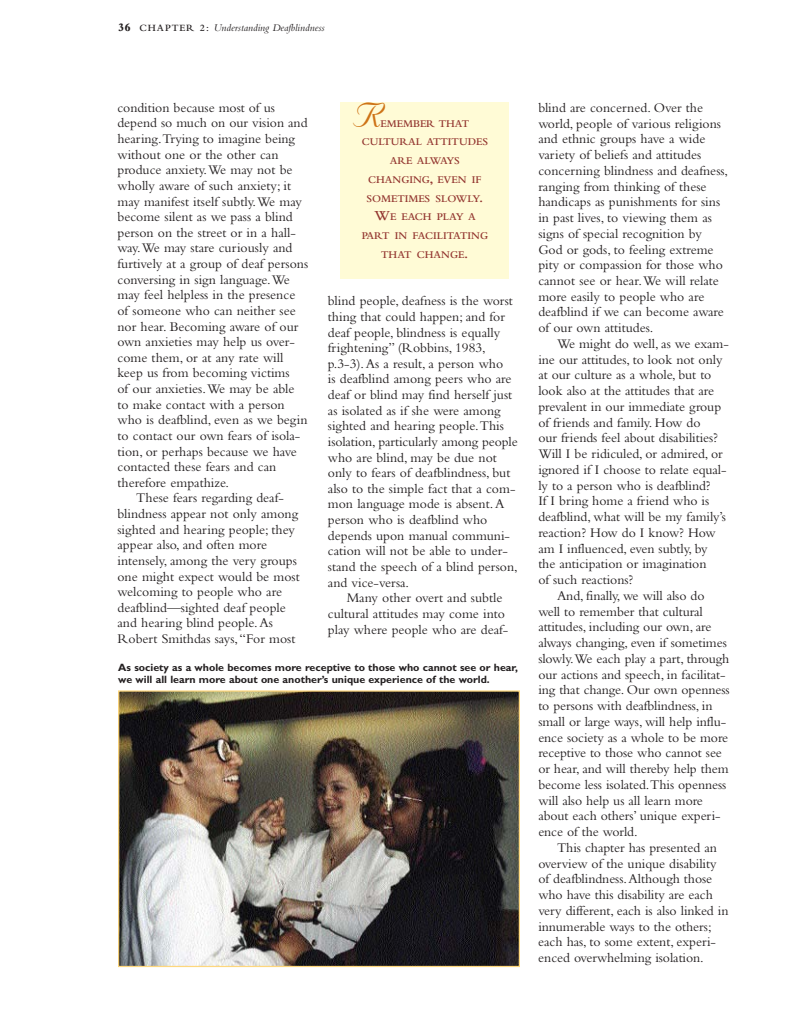
<style>
.page{position:relative;width:810px;height:1035px;background:#fff}
.page>*{position:absolute;margin:0;border:0;box-sizing:border-box;transform-origin:0 0}
.t1{font:41.25px "Nuptial Script";color:#ce7317}
.t2{font:13.75px/15.6px "Bembo";color:#231f20}
.t3{font:600 10.75px/18.8px "Bembo";color:#92342e;text-align:center}
.t4{font:700 10.62px/11.9px "Gill Sans";color:#231f20}
.t5{font:italic 10.62px "Bembo";color:#231f20}
.s1{font-weight:800;font-style:normal;font-size:11.88px}
.s2{font-weight:600;font-style:normal;font-size:10px}
.s3{font-size:14.38px}
</style>
<div class="page">
<img style="left:120px;top:692px;width:398px;height:273px">
<div style="left:118px;top:690px;width:402px;height:277px;border:1px solid #fed77d"></div>
<div style="left:341px;top:102px;width:168px;height:177px;background:#fffbd6"></div>
<p class="t5" style="left:118px;top:24px;width:208px"><span class="s1">36</span> <span class="s2">CHAPTER 2:</span> Understanding Deafblindness</p>
<p class="t2" style="left:118px;top:101px;width:159px">condition because most of us</p>
<p class="t2" style="left:118px;top:117px;width:192px">depend so much on our vision and</p>
<p class="t2" style="left:118px;top:132px;width:179px">hearing.Trying to imagine being</p>
<p class="t2" style="left:118px;top:148px;width:163px">without one or the other can</p>
<p class="t2" style="left:118px;top:164px;width:177px">produce anxiety.We may not be</p>
<p class="t2" style="left:118px;top:179px;width:175px">wholly aware of such anxiety; it</p>
<p class="t2" style="left:118px;top:195px;width:186px">may manifest itself subtly.We may</p>
<p class="t2" style="left:118px;top:210px;width:177px">become silent as we pass a blind</p>
<p class="t2" style="left:118px;top:226px;width:180px">person on the street or in a hall-</p>
<p class="t2" style="left:118px;top:242px;width:177px">way.We may stare curiously and</p>
<p class="t2" style="left:118px;top:257px;width:192px">furtively at a group of deaf persons</p>
<p class="t2" style="left:118px;top:273px;width:174px">conversing in sign language.We</p>
<p class="t2" style="left:118px;top:289px;width:179px">may feel helpless in the presence</p>
<p class="t2" style="left:118px;top:304px;width:180px">of someone who can neither see</p>
<p class="t2" style="left:118px;top:320px;width:183px">nor hear. Becoming aware of our</p>
<p class="t2" style="left:118px;top:335px;width:179px">own anxieties may help us over-</p>
<p class="t2" style="left:118px;top:351px;width:167px">come them, or at any rate will</p>
<p class="t2" style="left:118px;top:367px;width:174px">keep us from becoming victims</p>
<p class="t2" style="left:118px;top:382px;width:178px">of our anxieties.We may be able</p>
<p class="t2" style="left:118px;top:398px;width:169px">to make contact with a person</p>
<p class="t2" style="left:118px;top:414px;width:192px">who is deafblind, even as we begin</p>
<p class="t2" style="left:118px;top:429px;width:184px">to contact our own fears of isola-</p>
<p class="t2" style="left:117px;top:445px;width:181px">tion, or perhaps because we have</p>
<p class="t2" style="left:117px;top:460px;width:160px">contacted these fears and can</p>
<p class="t2" style="left:117px;top:476px;width:113px">therefore empathize.</p>
<p class="t2" style="left:136px;top:492px;width:149px">These fears regarding deaf-</p>
<p class="t2" style="left:117px;top:507px;width:182px">blindness appear not only among</p>
<p class="t2" style="left:117px;top:523px;width:179px">sighted and hearing people; they</p>
<p class="t2" style="left:117px;top:539px;width:151px">appear also, and often more</p>
<p class="t2" style="left:117px;top:554px;width:181px">intensely, among the very groups</p>
<p class="t2" style="left:117px;top:570px;width:184px">one might expect would be most</p>
<p class="t2" style="left:117px;top:585px;width:166px">welcoming to people who are</p>
<p class="t2" style="left:117px;top:601px;width:170px">deafblind—sighted deaf people</p>
<p class="t2" style="left:117px;top:617px;width:157px">and hearing blind people.As</p>
<p class="t2" style="left:117px;top:632px;width:179px">Robert Smithdas says,“For most</p>
<h1 class="t1" style="left:354px;top:101px;width:29px">R</h1>
<p class="t3" style="left:362px;top:115px;width:128px">EMEMBER THAT<br>CULTURAL ATTITUDES<br>ARE ALWAYS<br>CHANGING<span class="s3">,</span> EVEN IF<br>SOMETIMES SLOWLY<span class="s3">.<br>W</span>E EACH PLAY A<br>PART IN FACILITATING<br>THAT CHANGE<span class="s3">.</span></p>
<p class="t2" style="left:328px;top:295px;width:191px">blind people, deafness is the worst thing that could happen; and for deaf people, blindness is equally frightening” (Robbins, 1983, p.3-3).As a result, a person who<br>is deafblind among peers who are deaf or blind may find herself just as isolated as if she were among sighted and hearing people.This isolation, particularly among people who are blind, may be due not only to fears of deafblindness, but also to the simple fact that a com&shy;mon language mode is absent.A person who is deafblind who depends upon manual communi&shy;cation will not be able to under&shy;stand the speech of a blind person, and vice-versa.</p>
<p class="t2" style="left:328px;top:592px;width:182px;text-indent:19px">Many other overt and subtle cultural attitudes may come into play where people who are deaf-</p>
<p class="t4" style="left:118px;top:663px;width:401px">As society as a whole becomes more receptive to those who cannot see or hear, we will all learn more about one another’s unique experience of the world.</p>
<p class="t2" style="left:538px;top:101px;width:191px">blind are concerned. Over the world, people of various religions and ethnic groups have a wide variety of beliefs and attitudes concerning blindness and deafness, ranging from thinking of these handicaps as punishments for sins in past lives, to viewing them as signs of special recognition by<br>God or gods, to feeling extreme pity or compassion for those who cannot see or hear.We will relate more easily to people who are deafblind if we can become aware of our own attitudes.</p>
<p class="t2" style="left:557px;top:337px;width:173px">We might do well, as we exam-</p>
<p class="t2" style="left:538px;top:353px;width:186px">ine our attitudes, to look not only</p>
<p class="t2" style="left:538px;top:369px;width:175px">at our culture as a whole, but to</p>
<p class="t2" style="left:538px;top:385px;width:177px">look also at the attitudes that are</p>
<p class="t2" style="left:538px;top:400px;width:184px">prevalent in our immediate group</p>
<p class="t2" style="left:538px;top:416px;width:164px">of friends and family. How do</p>
<p class="t2" style="left:538px;top:432px;width:181px">our friends feel about disabilities?</p>
<p class="t2" style="left:538px;top:448px;width:186px">Will I be ridiculed, or admired, or</p>
<p class="t2" style="left:538px;top:463px;width:190px">ignored if I choose to relate equal-</p>
<p class="t2" style="left:538px;top:479px;width:174px">ly to a person who is deafblind?</p>
<p class="t2" style="left:538px;top:495px;width:172px">If I bring home a friend who is</p>
<p class="t2" style="left:538px;top:511px;width:189px">deafblind, what will be my family’s</p>
<p class="t2" style="left:538px;top:526px;width:179px">reaction? How do I know? How</p>
<p class="t2" style="left:538px;top:542px;width:171px">am I influenced, even subtly, by</p>
<p class="t2" style="left:538px;top:558px;width:170px">the anticipation or imagination</p>
<p class="t2" style="left:538px;top:574px;width:97px">of such reactions?</p>
<p class="t2" style="left:557px;top:589px;width:149px">And, finally, we will also do</p>
<p class="t2" style="left:538px;top:605px;width:166px">well to remember that cultural</p>
<p class="t2" style="left:538px;top:621px;width:175px">attitudes, including our own, are</p>
<p class="t2" style="left:538px;top:637px;width:190px">always changing, even if sometimes</p>
<p class="t2" style="left:538px;top:652px;width:193px">slowly.We each play a part, through</p>
<p class="t2" style="left:538px;top:668px;width:189px">our actions and speech, in facilitat-</p>
<p class="t2" style="left:538px;top:684px;width:193px">ing that change. Our own openness</p>
<p class="t2" style="left:538px;top:700px;width:176px">to persons with deafblindness, in</p>
<p class="t2" style="left:538px;top:715px;width:189px">small or large ways, will help influ-</p>
<p class="t2" style="left:538px;top:731px;width:191px">ence society as a whole to be more</p>
<p class="t2" style="left:538px;top:747px;width:185px">receptive to those who cannot see</p>
<p class="t2" style="left:538px;top:763px;width:192px">or hear, and will thereby help them</p>
<p class="t2" style="left:538px;top:778px;width:189px">become less isolated.This openness</p>
<p class="t2" style="left:538px;top:794px;width:166px">will also help us all learn more</p>
<p class="t2" style="left:538px;top:810px;width:184px">about each others’ unique experi-</p>
<p class="t2" style="left:538px;top:825px;width:101px">ence of the world.</p>
<p class="t2" style="left:557px;top:841px;width:161px">This chapter has presented an</p>
<p class="t2" style="left:538px;top:857px;width:180px">overview of the unique disability</p>
<p class="t2" style="left:538px;top:873px;width:175px">of deafblindness.Although those</p>
<p class="t2" style="left:538px;top:888px;width:176px">who have this disability are each</p>
<p class="t2" style="left:538px;top:904px;width:192px">very different, each is also linked in</p>
<p class="t2" style="left:538px;top:920px;width:175px">innumerable ways to the others;</p>
<p class="t2" style="left:538px;top:936px;width:179px">each has, to some extent, experi-</p>
<p class="t2" style="left:538px;top:951px;width:167px">enced overwhelming isolation.</p>
</div>
